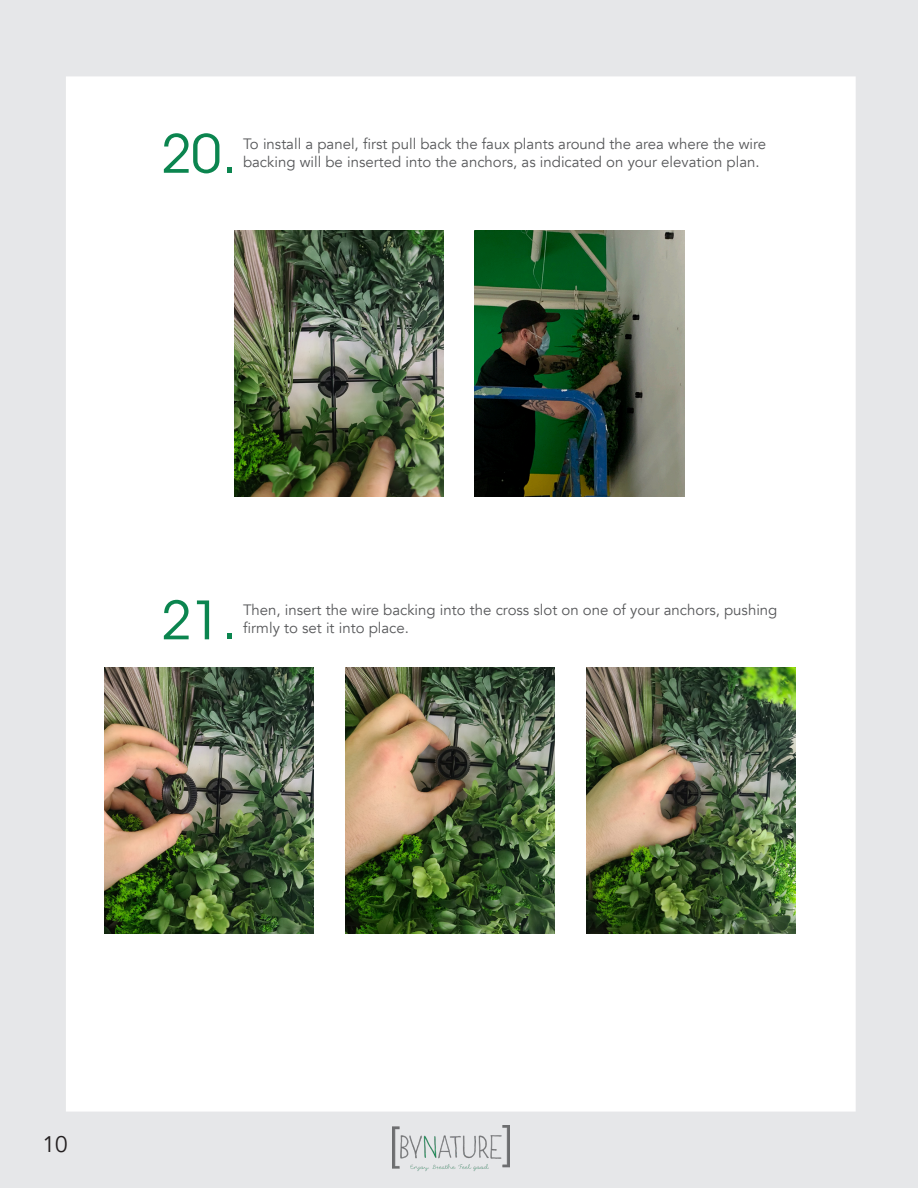
<style>
.page{position:relative;width:918px;height:1188px;background:#e6e7e9}
.page>*{position:absolute;margin:0;border:0;box-sizing:border-box;transform-origin:0 0}
.t1{font:52.5px "ITC Avant Garde Std";color:#0b854f}
.t2{font:22.5px "Avenir";color:#231f20}
.t3{font:15px/18px "Avenir";color:#57585a}
</style>
<div class="page">
<div style="left:66px;top:76px;width:790px;height:1036px;background:#fff"></div>
<img style="left:393px;top:1126px;width:117px;height:45px">
<img style="left:234px;top:231px;width:209px;height:266px">
<img style="left:475px;top:231px;width:209px;height:266px">
<img style="left:105px;top:667px;width:209px;height:266px">
<img style="left:345px;top:667px;width:210px;height:266px">
<img style="left:586px;top:667px;width:209px;height:266px">
<p class="t1" style="left:161px;top:122px;width:77px">20.</p>
<p class="t3" style="left:243px;top:135px;width:525px">To install a panel, first pull back the faux plants around the area where the wire backing will be inserted into the anchors, as indicated on your elevation plan.</p>
<p class="t1" style="left:161px;top:589px;width:77px">21.</p>
<p class="t3" style="left:243px;top:602px;width:536px">Then, insert the wire backing into the cross slot on one of your anchors, pushing firmly to set it into place.</p>
<h2 class="t2" style="left:43px;top:1131px;width:27px">10</h2>
</div>
